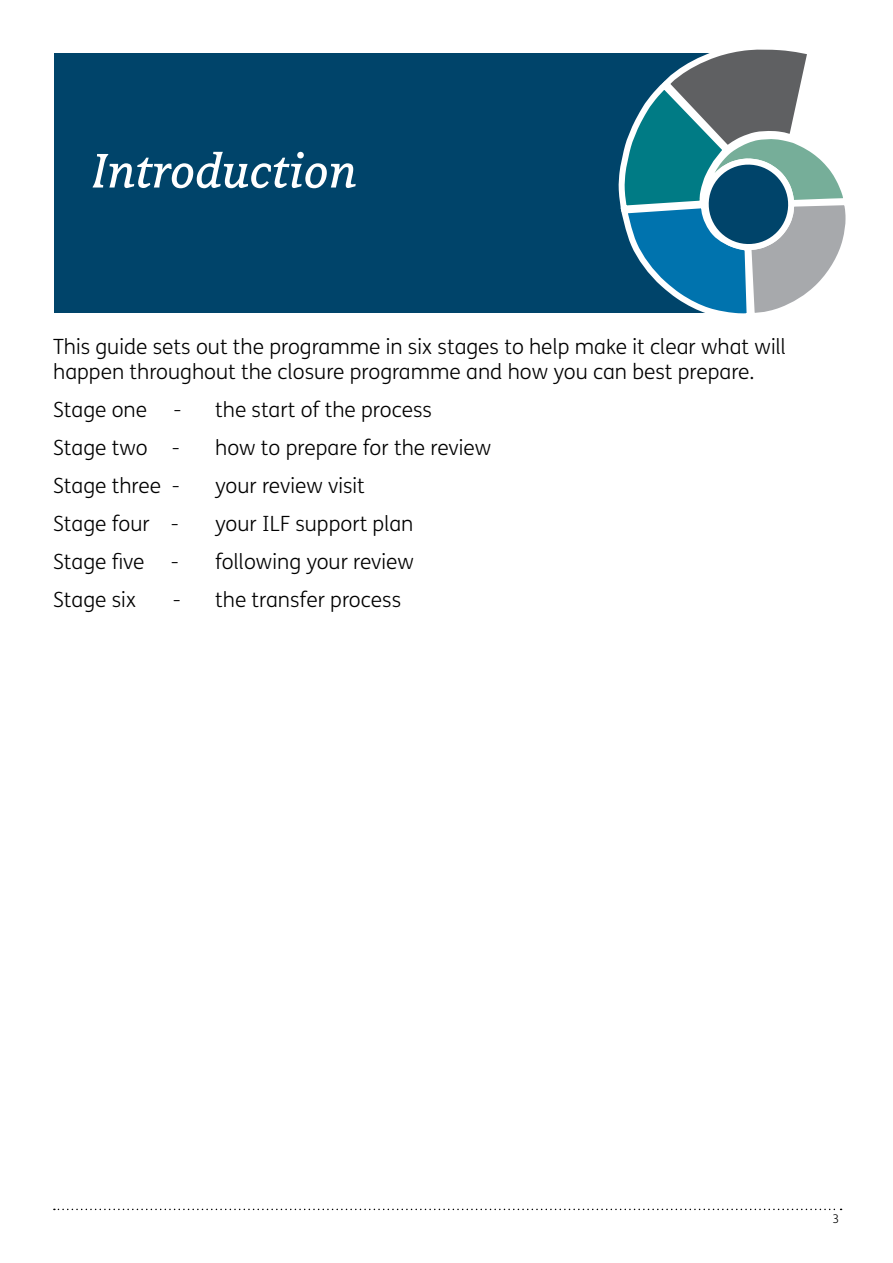
<style>
.page{position:relative;width:893px;height:1263px;background:#fff}
.page>*{position:absolute;margin:0;border:0;box-sizing:border-box;transform-origin:0 0}
.t1{font:italic 54px "Avance";color:#fff}
.body_text{font:300 21px/25.2px "FS Me";color:#000}
.t2{font:300 12px "FS Me";color:#000}
</style>
<div class="page">
<svg style="left:54px;top:1208px;width:788px;height:2px"></svg>
<div style="left:54px;top:53px;width:715px;height:260px;background:#00446a"></div>
<svg style="left:618px;top:49px;width:228px;height:265px"></svg>
<p class="t1" style="left:91px;top:143px;width:266px">Introduction</p>
<p class="body_text" style="left:53px;top:335px;width:734px">This guide sets out the programme in six stages to help make it clear what will happen throughout the closure programme and how you can best prepare.</p>
<p class="body_text" style="left:53px;top:398px;width:130px">Stage one -</p>
<p class="body_text" style="left:215px;top:398px;width:218px">the start of the process</p>
<p class="body_text" style="left:53px;top:436px;width:128px">Stage two -</p>
<p class="body_text" style="left:215px;top:436px;width:278px">how to prepare for the review</p>
<p class="body_text" style="left:53px;top:474px;width:128px">Stage three -</p>
<p class="body_text" style="left:215px;top:474px;width:151px">your review visit</p>
<p class="body_text" style="left:53px;top:512px;width:127px">Stage four -</p>
<p class="body_text" style="left:215px;top:512px;width:200px">your ILF support plan</p>
<p class="body_text" style="left:53px;top:550px;width:93px">Stage five</p>
<p class="body_text" style="left:171px;top:550px;width:245px">- following your review</p>
<p class="body_text" style="left:53px;top:587px;width:85px">Stage six</p>
<p class="body_text" style="left:173px;top:587px;width:230px">- the transfer process</p>
<p class="t2" style="left:833px;top:1212px;width:8px">3</p>
</div>
